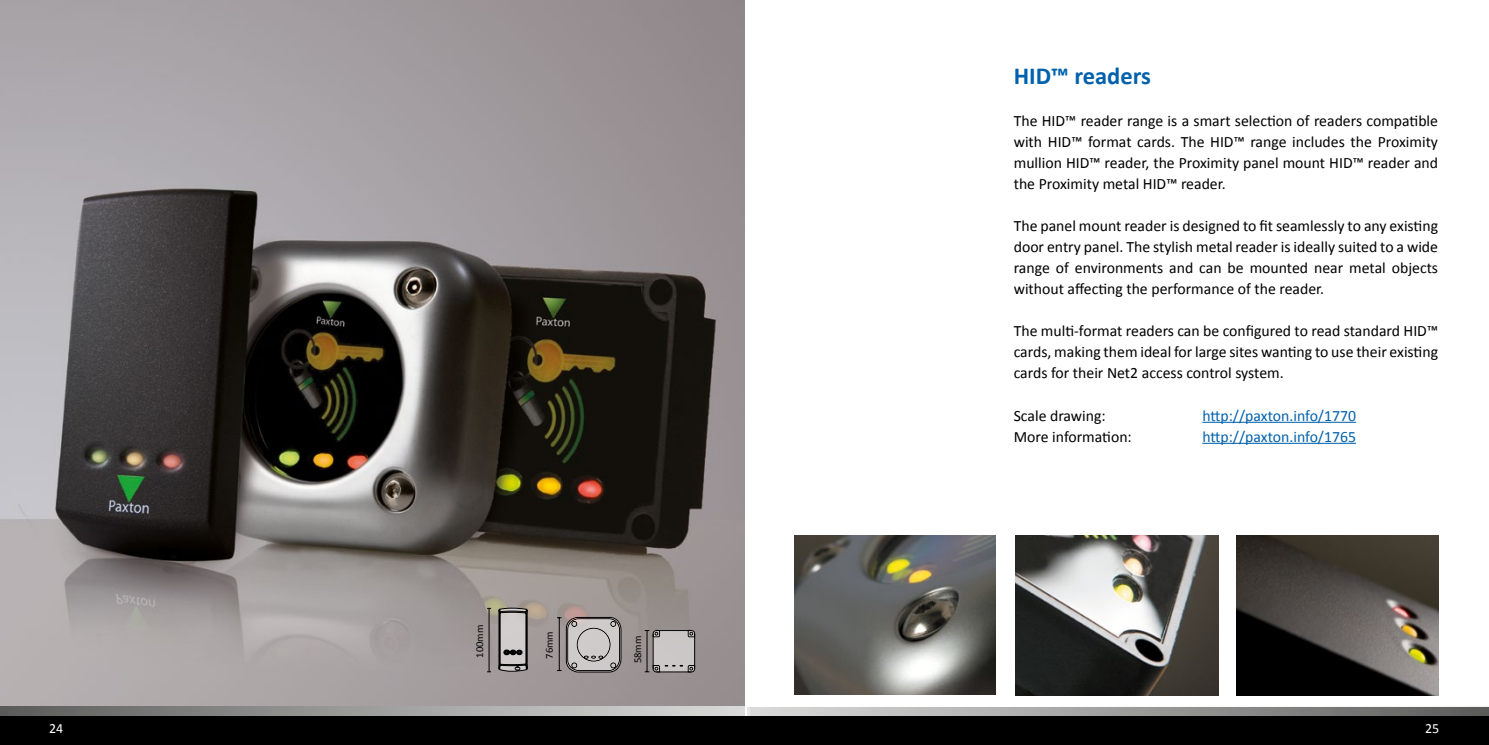
<style>
.page{position:relative;width:1489px;height:745px;background:#fff}
.page>*{position:absolute;margin:0;border:0;box-sizing:border-box;transform-origin:0 0}
.t1{font:700 24.5px "Calibri";color:#0061ad}
.t2{font:15.75px/21px "Calibri";color:#000;text-align:justify}
.t3{font:15.75px/21px "Calibri";color:#0061ad}
.t4{font:14px "Calibri";color:#fff}
.t5{font:10.5px "Calibri";color:#000}
</style>
<div class="page">
<img style="left:0;top:0;width:744px;height:706px">
<img style="left:1015px;top:535px;width:202px;height:159px">
<img style="left:1236px;top:535px;width:202px;height:159px">
<hr style="left:1202px;top:421px;width:153px;height:1px;background:#0061ad">
<hr style="left:1202px;top:442px;width:153px;height:1px;background:#0061ad">
<svg style="left:644px;top:629px;width:51px;height:43px"></svg>
<svg style="left:653px;top:630px;width:41px;height:41px;background:#b8b4b3"></svg>
<svg style="left:557px;top:616px;width:64px;height:56px;background:#a7a1a1"></svg>
<hr style="left:488px;top:608px;width:1px;height:63px;background:#000">
<svg style="left:498px;top:603px;width:29px;height:74px;background:#9b9795"></svg>
<img style="left:794px;top:535px;width:201px;height:159px">
<div style="left:743px;top:706px;width:745px;height:38px;background:linear-gradient(to right,#dedede,#5e5e5d)"></div>
<div style="left:743px;top:715px;width:745px;height:29px;background:#000"></div>
<div style="left:0;top:706px;width:744px;height:38px;background:linear-gradient(to right,#5d5d5c,#dcdcdb)"></div>
<div style="left:0;top:715px;width:745px;height:29px;background:#000"></div>
<h1 class="t1" style="left:1013px;top:60px;width:139px">HID™ readers</h1>
<p class="t2" style="left:1013px;top:110px;width:426px">The HID™ reader range is a smart selection of readers compatible with HID™ format cards. The HID™ range includes the Proximity mullion HID™ reader, the Proximity panel mount HID™ reader and the Proximity metal HID™ reader.</p>
<p class="t2" style="left:1013px;top:215px;width:426px">The panel mount reader is designed to fit seamlessly to any existing door entry panel. The stylish metal reader is ideally suited to a wide range of environments and can be mounted near metal objects without affecting the performance of the reader.</p>
<p class="t2" style="left:1013px;top:320px;width:426px">The multi-format readers can be configured to read standard HID™ cards, making them ideal for large sites wanting to use their existing cards for their Net2 access control system.</p>
<p class="t5" style="left:473px;top:657px;width:34px;rotate:-90deg">100mm</p>
<p class="t5" style="left:542px;top:658px;width:29px;rotate:-90deg">76mm</p>
<p class="t5" style="left:631px;top:662px;width:29px;rotate:-90deg">58mm</p>
<p class="t2" style="left:1013px;top:404px;width:120px">Scale drawing:<br>More information:</p>
<p class="t3" style="left:1202px;top:404px;width:155px">http://paxton.info/1770 http://paxton.info/1765</p>
<p class="t4" style="left:49px;top:719px;width:16px">24</p>
<p class="t4" style="left:1424px;top:719px;width:16px">25</p>
</div>
